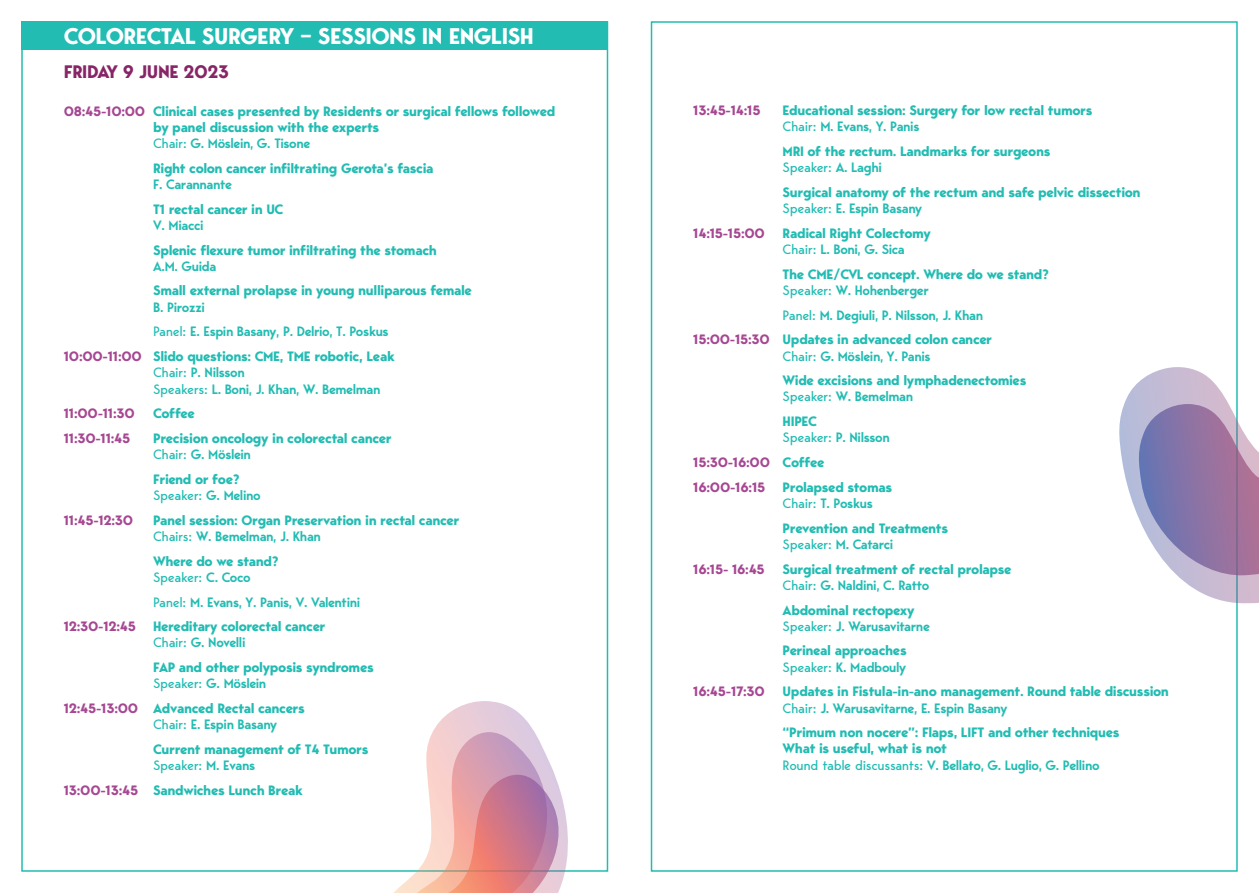
<style>
.page{position:relative;width:1259px;height:893px;background:#fff}
.page>*{position:absolute;margin:0;border:0;box-sizing:border-box;transform-origin:0 0}
.t1{font:700 22.5px "Bergen Sans";letter-spacing:-.03em;color:#fff}
.t2{font:700 18px "Bergen Sans";letter-spacing:-.02em;color:#872567}
.t3{font:700 13.5px/16.2px "Bergen Sans";letter-spacing:-.03em;color:#22bcb3}
.t4{font:600 13.5px/16.2px "Bergen Sans";letter-spacing:-.03em;color:#22bcb3}
.t5{font:700 13.5px/24.8px "Bergen Sans";letter-spacing:-.02em;color:#a64792}
.s1{color:#a64792}
.s2{font-weight:400}
.s3{font-weight:600}
.s4{font-weight:700}
.s5{font-weight:400;color:#22bcb3}
.s6{font-weight:600;color:#22bcb3}
.s7{color:#22bcb3}
</style>
<div class="page">
<div style="left:21px;top:21px;width:587px;height:28px;background:#22bcb3"></div>
<svg style="left:1119px;top:367px;width:140px;height:236px"></svg>
<svg style="left:376px;top:701px;width:202px;height:192px"></svg>
<h1 class="t1" style="left:64px;top:21px;width:472px">COLORECTAL SURGERY – SESSIONS IN ENGLISH</h1>
<h2 class="t2" style="left:64px;top:60px;width:167px">FRIDAY 9 JUNE 2023</h2>
<p class="t3" style="left:153px;top:103px;width:404px;text-indent:-89px"><span class="s1">08:45-10:00</span> Clinical cases presented by Residents or surgical fellows followed by panel discussion with the experts<br><span class="s2">Chair:</span> <span class="s3">G. Möslein, G. Tisone</span></p>
<p class="t3" style="left:153px;top:160px;width:282px">Right colon cancer infiltrating Gerota’s fascia</p>
<p class="t4" style="left:153px;top:176px;width:80px">F. Carannante</p>
<p class="t3" style="left:153px;top:201px;width:132px">T1 rectal cancer in UC</p>
<p class="t4" style="left:153px;top:217px;width:52px">V. Miacci</p>
<p class="t3" style="left:153px;top:242px;width:285px">Splenic flexure tumor infiltrating the stomach</p>
<p class="t4" style="left:153px;top:258px;width:65px">A.M. Guida</p>
<p class="t3" style="left:153px;top:282px;width:320px">Small external prolapse in young nulliparous female</p>
<p class="t4" style="left:153px;top:299px;width:53px">B. Pirozzi</p>
<p class="t4" style="left:153px;top:323px;width:237px"><span class="s2">Panel:</span> E. Espin Basany, P. Delrio, T. Poskus</p>
<p class="t3" style="left:64px;top:348px;width:332px"><span class="s1">10:00-11:00</span> Slido questions: CME, TME robotic, Leak</p>
<p class="t4" style="left:153px;top:364px;width:229px"><span class="s2">Chair:</span> P. Nilsson<br><span class="s2">Speakers:</span> L. Boni, J. Khan, W. Bemelman</p>
<p class="t5" style="left:64px;top:401px;width:72px">11:00-11:30</p>
<p class="t3" style="left:153px;top:405px;width:43px">Coffee</p>
<p class="t5" style="left:64px;top:426px;width:68px">11:30-11:45</p>
<p class="t3" style="left:153px;top:430px;width:240px">Precision oncology in colorectal cancer<br><span class="s2">Chair:</span> <span class="s3">G. Möslein</span></p>
<p class="t3" style="left:153px;top:471px;width:109px">Friend or foe?<br><span class="s2">Speaker:</span> <span class="s3">G. Melino</span></p>
<p class="t5" style="left:64px;top:507px;width:71px">11:45-12:30</p>
<p class="t3" style="left:153px;top:512px;width:308px">Panel session: Organ Preservation in rectal cancer<br><span class="s2">Chairs:</span> <span class="s3">W. Bemelman, J. Khan</span></p>
<p class="t3" style="left:153px;top:553px;width:127px">Where do we stand?<br><span class="s2">Speaker:</span> <span class="s3">C. Coco</span></p>
<p class="t4" style="left:153px;top:594px;width:209px"><span class="s2">Panel:</span> M. Evans, Y. Panis, V. Valentini</p>
<p class="t5" style="left:64px;top:614px;width:74px">12:30-12:45</p>
<p class="t3" style="left:153px;top:618px;width:174px">Hereditary colorectal cancer<br><span class="s2">Chair:</span> <span class="s3">G. Novelli</span></p>
<p class="t3" style="left:153px;top:659px;width:222px">FAP and other polyposis syndromes<br><span class="s2">Speaker:</span> <span class="s3">G. Möslein</span></p>
<p class="t3" style="left:153px;top:700px;width:153px;text-indent:-89px"><span class="s1">12:45-13:00</span> Advanced Rectal cancers<br><span class="s2">Chair:</span> <span class="s3">E. Espin Basany</span></p>
<p class="t3" style="left:153px;top:741px;width:217px">Current management of T4 Tumors<br><span class="s2">Speaker:</span> <span class="s3">M. Evans</span></p>
<p class="t3" style="left:64px;top:782px;width:240px"><span class="s1">13:00-13:45</span> Sandwiches Lunch Break</p>
<p class="t5" style="left:693px;top:98px;width:69px">13:45-14:15</p>
<p class="t3" style="left:782px;top:102px;width:311px">Educational session: Surgery for low rectal tumors<br><span class="s2">Chair:</span> <span class="s3">M. Evans, Y. Panis</span></p>
<p class="t3" style="left:782px;top:143px;width:269px">MRI of the rectum. Landmarks for surgeons<br><span class="s2">Speaker:</span> <span class="s3">A. Laghi</span></p>
<p class="t3" style="left:782px;top:184px;width:359px">Surgical anatomy of the rectum and safe pelvic dissection<br><span class="s2">Speaker:</span> <span class="s3">E. Espin Basany</span></p>
<p class="t5" style="left:693px;top:221px;width:73px">14:15-15:00</p>
<p class="t3" style="left:782px;top:225px;width:150px">Radical Right Colectomy<br><span class="s2">Chair:</span> <span class="s3">L. Boni, G. Sica</span></p>
<p class="t3" style="left:782px;top:266px;width:268px">The CME/CVL concept. Where do we stand?<br><span class="s2">Speaker:</span> <span class="s3">W. Hohenberger</span></p>
<p class="t3" style="left:693px;top:302px;width:300px;line-height:24.8px;text-indent:89px"><span class="s2">Panel:</span> <span class="s3">M. Degiuli, P. Nilsson, J. Khan<br></span><span class="s1">15:00-15:30</span> Updates in advanced colon cancer</p>
<p class="t3" style="left:782px;top:343px;width:245px;line-height:24.8px"><span class="s2">Chair:</span> <span class="s3">G. Möslein, Y. Panis<br></span>Wide excisions and lymphadenectomies</p>
<p class="t4" style="left:782px;top:384px;width:132px;line-height:24.8px"><span class="s2">Speaker:</span> W. Bemelman<br><span class="s4">HIPEC</span></p>
<p class="t5" style="left:693px;top:425px;width:198px;text-indent:89px"><span class="s5">Speaker:</span> <span class="s6">P. Nilsson<br></span>15:30-16:00 <span class="s7">Coffee<br></span>16:00-16:15</p>
<p class="t3" style="left:782px;top:479px;width:111px">Prolapsed stomas<br><span class="s2">Chair:</span> <span class="s3">T. Poskus</span></p>
<p class="t3" style="left:782px;top:520px;width:167px">Prevention and Treatments<br><span class="s2">Speaker:</span> <span class="s3">M. Catarci</span></p>
<p class="t5" style="left:693px;top:556px;width:73px">16:15- 16:45</p>
<p class="t3" style="left:782px;top:561px;width:230px">Surgical treatment of rectal prolapse<br><span class="s2">Chair:</span> <span class="s3">G. Naldini, C. Ratto</span></p>
<p class="t3" style="left:782px;top:602px;width:149px">Abdominal rectopexy<br><span class="s2">Speaker:</span> <span class="s3">J. Warusavitarne</span></p>
<p class="t3" style="left:782px;top:642px;width:126px">Perineal approaches<br><span class="s2">Speaker:</span> <span class="s3">K. Madbouly</span></p>
<p class="t5" style="left:693px;top:679px;width:73px">16:45-17:30</p>
<p class="t3" style="left:782px;top:683px;width:388px">Updates in Fistula-in-ano management. Round table discussion<br><span class="s2">Chair:</span> <span class="s3">J. Warusavitarne, E. Espin Basany</span></p>
<p class="t3" style="left:782px;top:724px;width:338px">“Primum non nocere”: Flaps, LIFT and other techniques<br>What is useful, what is not<br><span class="s2">Round table discussants:</span> <span class="s3">V. Bellato, G. Luglio, G. Pellino</span></p>
</div>
